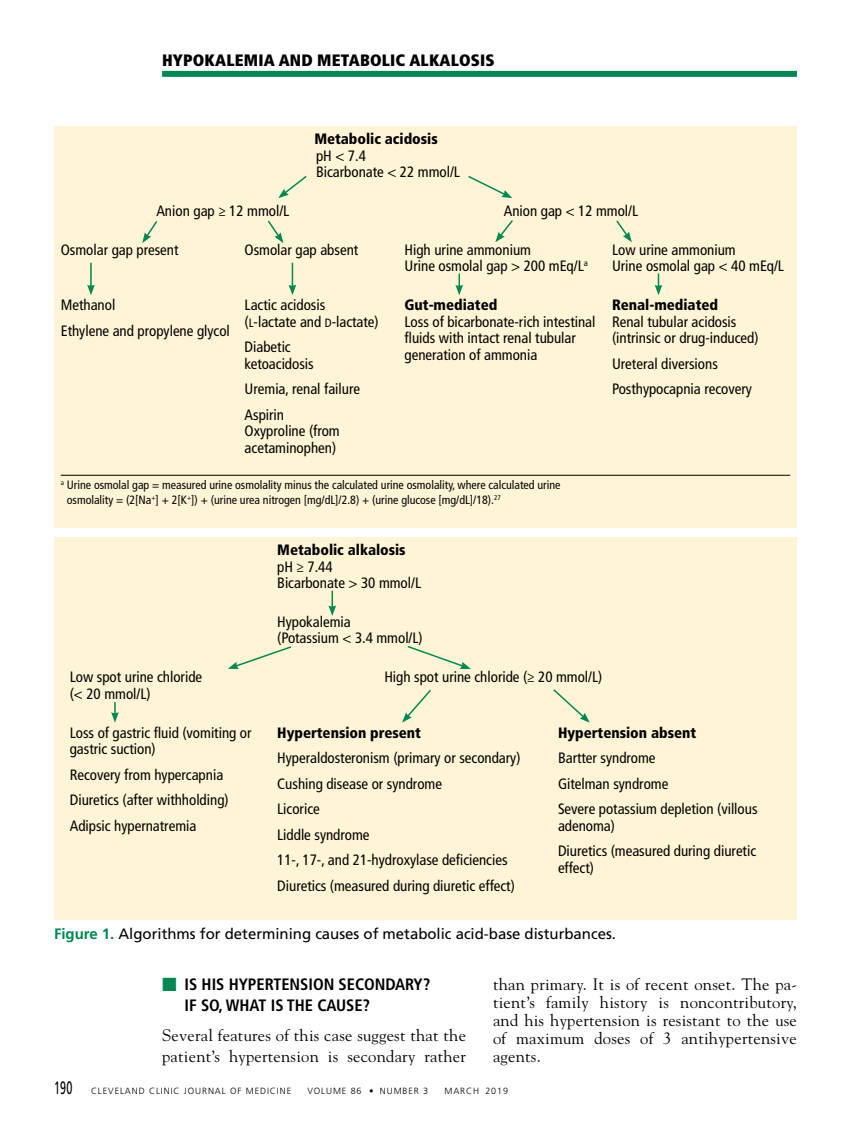
<style>
.page{position:relative;width:851px;height:1134px;background:#fff}
.page>*{position:absolute;margin:0;border:0;box-sizing:border-box;transform-origin:0 0}
.t1{font:16.5px/18.1px "Goudy Std";letter-spacing:.015em;color:#000}
.t2{font:700 condensed 16.5px/21px "Frutiger LT Std";color:#000}
.t3{font:900 condensed 16.5px "Frutiger LT Std";letter-spacing:.01em;color:#000}
.t4{font:condensed 15px/16.5px "Frutiger LT Std";color:#000}
.t5{font:900 condensed 15px "Frutiger LT Std";color:#000}
.t6{font:15px "Frutiger LT Std";color:#000}
.t7{font:condensed 12px/15px "Frutiger LT Std";color:#000}
.t8{font:300 9px "Frutiger LT Std";letter-spacing:.1em;color:#000}
.s1{font-family:"Frutiger LT Std Cn SC800";font-stretch:normal;font-size:12px}
.s2{font-weight:700;color:#008752}
.s3{font-family:"Universal Std Newswith Comm Pi";font-weight:400;font-stretch:normal;color:#008752}
.s4{font-weight:400;font-size:18px}
</style>
<div class="page">
<div style="left:162px;top:71px;width:634px;height:6px;background:#008752"></div>
<div style="left:54px;top:126px;width:742px;height:401px;background:#fff4d5"></div>
<hr style="left:61px;top:475px;width:729px;height:1px;background:#000">
<div style="left:54px;top:537px;width:742px;height:383px;background:#fff4d5"></div>
<svg style="left:278px;top:176px;width:29px;height:22px"></svg>
<svg style="left:468px;top:176px;width:44px;height:22px"></svg>
<svg style="left:142px;top:221px;width:16px;height:22px"></svg>
<svg style="left:267px;top:220px;width:16px;height:23px"></svg>
<svg style="left:495px;top:220px;width:18px;height:22px"></svg>
<svg style="left:616px;top:220px;width:16px;height:22px"></svg>
<hr style="left:90px;top:263px;width:2px;height:24px;background:#008752">
<svg style="left:87px;top:285px;width:8px;height:10px"></svg>
<svg style="left:288px;top:263px;width:8px;height:32px"></svg>
<svg style="left:455px;top:274px;width:8px;height:21px"></svg>
<svg style="left:654px;top:274px;width:8px;height:21px"></svg>
<svg style="left:328px;top:591px;width:8px;height:25px"></svg>
<svg style="left:402px;top:690px;width:29px;height:33px"></svg>
<svg style="left:553px;top:689px;width:37px;height:34px"></svg>
<svg style="left:111px;top:702px;width:8px;height:21px"></svg>
<svg style="left:228px;top:646px;width:63px;height:23px"></svg>
<svg style="left:407px;top:645px;width:64px;height:24px"></svg>
<p class="t3" style="left:162px;top:51px;width:334px">HYPOKALEMIA AND METABOLIC ALKALOSIS</p>
<p class="t5" style="left:314px;top:130px;width:125px">Metabolic acidosis</p>
<p class="t4" style="left:316px;top:147px;width:145px">pH &lt; 7.4<br>Bicarbonate &lt; 22 mmol/L</p>
<p class="t4" style="left:156px;top:203px;width:134px">Anion gap ≥ 12 mmol/L</p>
<p class="t4" style="left:503px;top:203px;width:136px">Anion gap &lt; 12 mmol/L</p>
<p class="t4" style="left:61px;top:241px;width:119px">Osmolar gap present</p>
<p class="t4" style="left:244px;top:241px;width:115px">Osmolar gap absent</p>
<p class="t4" style="left:404px;top:241px;width:185px">High urine ammonium<br>Urine osmolal gap &gt; 200 mEq/L<sup>a</sup></p>
<p class="t4" style="left:612px;top:241px;width:173px">Low urine ammonium<br>Urine osmolal gap &lt; 40 mEq/L</p>
<p class="t4" style="left:61px;top:292px;width:171px;line-height:25.5px">Methanol<br>Ethylene and propylene glycol</p>
<p class="t4" style="left:244px;top:297px;width:136px">Lactic acidosis (<span class="s1">l</span>-lactate and <span class="s1">d</span>-lactate)</p>
<p class="t4" style="left:244px;top:339px;width:71px">Diabetic ketoacidosis</p>
<p class="t4" style="left:244px;top:376px;width:117px;line-height:25.5px">Uremia, renal failure<br>Aspirin</p>
<p class="t4" style="left:244px;top:423px;width:97px">Oxyproline (from acetaminophen)</p>
<p class="t5" style="left:404px;top:296px;width:94px">Gut-mediated</p>
<p class="t4" style="left:404px;top:313px;width:192px">Loss of bicarbonate-rich intestinal fluids with intact renal tubular generation of ammonia</p>
<p class="t5" style="left:612px;top:296px;width:108px">Renal-mediated</p>
<p class="t4" style="left:612px;top:313px;width:148px">Renal tubular acidosis (intrinsic or drug-induced)</p>
<p class="t4" style="left:612px;top:351px;width:141px;line-height:25.5px">Ureteral diversions<br>Posthypocapnia recovery</p>
<p class="t7" style="left:67px;top:478px;width:495px;text-indent:-6px"><sup>a</sup> Urine osmolal gap = measured urine osmolality minus the calculated urine osmolality, where calculated urine osmolality = (2[Na<sup>+</sup>] + 2[K<sup>+</sup>]) + (urine urea nitrogen [mg/dL]/2.8) + (urine glucose [mg/dL]/18).<sup>27</sup></p>
<p class="t5" style="left:277px;top:541px;width:130px">Metabolic alkalosis</p>
<p class="t4" style="left:277px;top:558px;width:145px">pH ≥ 7.44<br>Bicarbonate &gt; 30 mmol/L</p>
<p class="t4" style="left:277px;top:614px;width:147px">Hypokalemia<br>(Potassium &lt; 3.4 mmol/L)</p>
<p class="t4" style="left:70px;top:669px;width:134px">Low spot urine chloride (&lt; 20 mmol/L)</p>
<p class="t4" style="left:384px;top:669px;width:219px">High spot urine chloride (≥ 20 mmol/L)</p>
<p class="t4" style="left:70px;top:724px;width:183px">Loss of gastric fluid (vomiting or gastric suction)</p>
<p class="t4" style="left:70px;top:762px;width:160px;line-height:25.5px">Recovery from hypercapnia<br>Diuretics (after withholding)<br>Adipsic hypernatremia</p>
<p class="t5" style="left:277px;top:723px;width:145px">Hypertension present</p>
<p class="t4" style="left:277px;top:745px;width:245px;line-height:25.5px">Hyperaldosteronism (primary or secondary)<br>Cushing disease or syndrome<br>Licorice<br>Liddle syndrome<br>11-, 17-, and 21-hydroxylase deficiencies<br>Diuretics (measured during diuretic effect)</p>
<p class="t5" style="left:558px;top:723px;width:140px">Hypertension absent</p>
<p class="t4" style="left:558px;top:745px;width:201px;line-height:25.5px">Bartter syndrome<br>Gitelman syndrome<br>Severe potassium depletion (villous</p>
<p class="t4" style="left:558px;top:813px;width:200px;line-height:25.5px">adenoma)<br>Diuretics (measured during diuretic</p>
<p class="t4" style="left:558px;top:859px;width:37px">effect)</p>
<p class="t6" style="left:54px;top:925px;width:563px"><span class="s2">Figure 1.</span> Algorithms for determining causes of metabolic acid-base disturbances.</p>
<p class="t2" style="left:185px;top:974px;width:247px;text-indent:-23px"><span class="s3">■</span> IS HIS HYPERTENSION SECONDARY?<br>IF SO, WHAT IS THE CAUSE?</p>
<p class="t1" style="left:162px;top:1025px;width:305px;line-height:21px">Several features of this case suggest that the patient’s hypertension is secondary rather</p>
<p class="t1" style="left:493px;top:975px;width:305px;text-align:justify">than primary. It is of recent onset. The pa&shy;tient’s family history is noncontributory, and his hypertension is resistant to the use of maximum doses of 3 antihypertensive agents.</p>
<p class="t8" style="left:54px;top:1085px;width:239px"><span class="s4">190</span> CLEVELAND CLINIC JOURNAL OF MEDICINE</p>
<p class="t8" style="left:307px;top:1085px;width:122px">VOLUME 86 • NUMBER 3</p>
<p class="t8" style="left:444px;top:1085px;width:65px">MARCH 2019</p>
</div>
